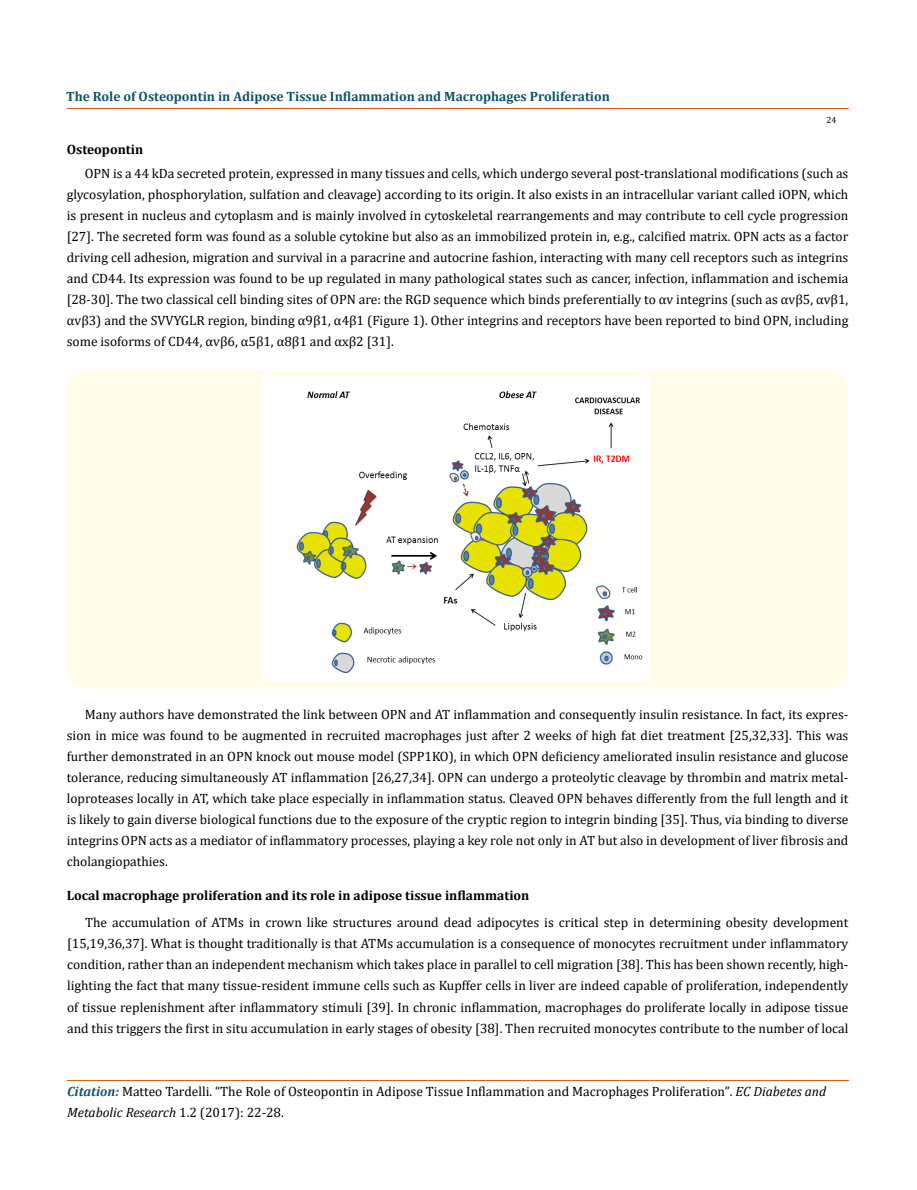
<style>
.page{position:relative;width:917px;height:1190px;background:#fff}
.page>*{position:absolute;margin:0;border:0;box-sizing:border-box;transform-origin:0 0}
.t1{font:13.5px/21px "Cambria";color:#000;text-align:justify}
.t2{font:700 13.5px "Cambria";color:#000}
.t3{font:700 13.5px "Cambria";color:#0e546a}
.t4{font:9px "Cambria";color:#000}
.s1{font-weight:700;font-style:italic;color:#0e546a}
.s2{font-size:13.35px}
.s3{font-style:italic}
</style>
<div class="page">
<hr style="left:67px;top:1080px;width:781px;height:1px;background:#e05d1a">
<div style="left:67px;top:371px;width:781px;height:317px;background:#fffde9;border-radius:18px"></div>
<img style="left:262px;top:376px;width:386px;height:305px">
<p class="t3" style="left:66px;top:87px;width:545px">The Role of Osteopontin in Adipose Tissue Inflammation and Macrophages Proliferation</p>
<p class="t4" style="left:826px;top:114px;width:11px">24</p>
<p class="t2" style="left:67px;top:139px;width:78px">Osteopontin</p>
<p class="t1" style="left:67px;top:163px;width:783px;text-indent:18px">OPN is a 44 kDa secreted protein, expressed in many tissues and cells, which undergo several post-translational modifications (such as glycosylation, phosphorylation, sulfation and cleavage) according to its origin. It also exists in an intracellular variant called iOPN, which is present in nucleus and cytoplasm and is mainly involved in cytoskeletal rearrangements and may contribute to cell cycle progression [27]. The secreted form was found as a soluble cytokine but also as an immobilized protein in, e.g., calcified matrix. OPN acts as a factor driving cell adhesion, migration and survival in a paracrine and autocrine fashion, interacting with many cell receptors such as integrins and CD44. Its expression was found to be up regulated in many pathological states such as cancer, infection, inflammation and ischemia [28-30]. The two classical cell binding sites of OPN are: the RGD sequence which binds preferentially to αv integrins (such as αvβ5, αvβ1, αvβ3) and the SVVYGLR region, binding α9β1, α4β1 (Figure 1). Other integrins and receptors have been reported to bind OPN, including some isoforms of CD44, αvβ6, α5β1, α8β1 and αxβ2 [31].</p>
<p class="t1" style="left:67px;top:704px;width:783px;text-indent:18px">Many authors have demonstrated the link between OPN and AT inflammation and consequently insulin resistance. In fact, its expres&shy;sion in mice was found to be augmented in recruited macrophages just after 2 weeks of high fat diet treatment [25,32,33]. This was further demonstrated in an OPN knock out mouse model (SPP1KO), in which OPN deficiency ameliorated insulin resistance and glucose tolerance, reducing simultaneously AT inflammation [26,27,34]. OPN can undergo a proteolytic cleavage by thrombin and matrix metal&shy;loproteases locally in AT, which take place especially in inflammation status. Cleaved OPN behaves differently from the full length and it is likely to gain diverse biological functions due to the exposure of the cryptic region to integrin binding [35]. Thus, via binding to diverse integrins OPN acts as a mediator of inflammatory processes, playing a key role not only in AT but also in development of liver fibrosis and cholangiopathies.</p>
<p class="t2" style="left:67px;top:885px;width:464px">Local macrophage proliferation and its role in adipose tissue inflammation</p>
<p class="t1" style="left:67px;top:912px;width:782px;text-indent:18px">The accumulation of ATMs in crown like structures around dead adipocytes is critical step in determining obesity development [15,19,36,37]. What is thought traditionally is that ATMs accumulation is a consequence of monocytes recruitment under inflammatory condition, rather than an independent mechanism which takes place in parallel to cell migration [38]. This has been shown recently, high&shy;lighting the fact that many tissue-resident immune cells such as Kupffer cells in liver are indeed capable of proliferation, independently of tissue replenishment after inflammatory stimuli [39]. In chronic inflammation, macrophages do proliferate locally in adipose tissue and this triggers the first in situ accumulation in early stages of obesity [38]. Then recruited monocytes contribute to the number of local</p>
<p class="t1" style="left:67px;top:1080px;width:760px"><span class="s1">Citation:</span> Matteo Tardelli. “The Role of Osteopontin in Adipose Tissue Inflammation and Macrophages Proliferation”<span class="s2">.</span> <span class="s3">EC Diabetes and<br>Metabolic Research</span> <span class="s2">1</span>.2 (2017): 22-28.</p>
</div>
